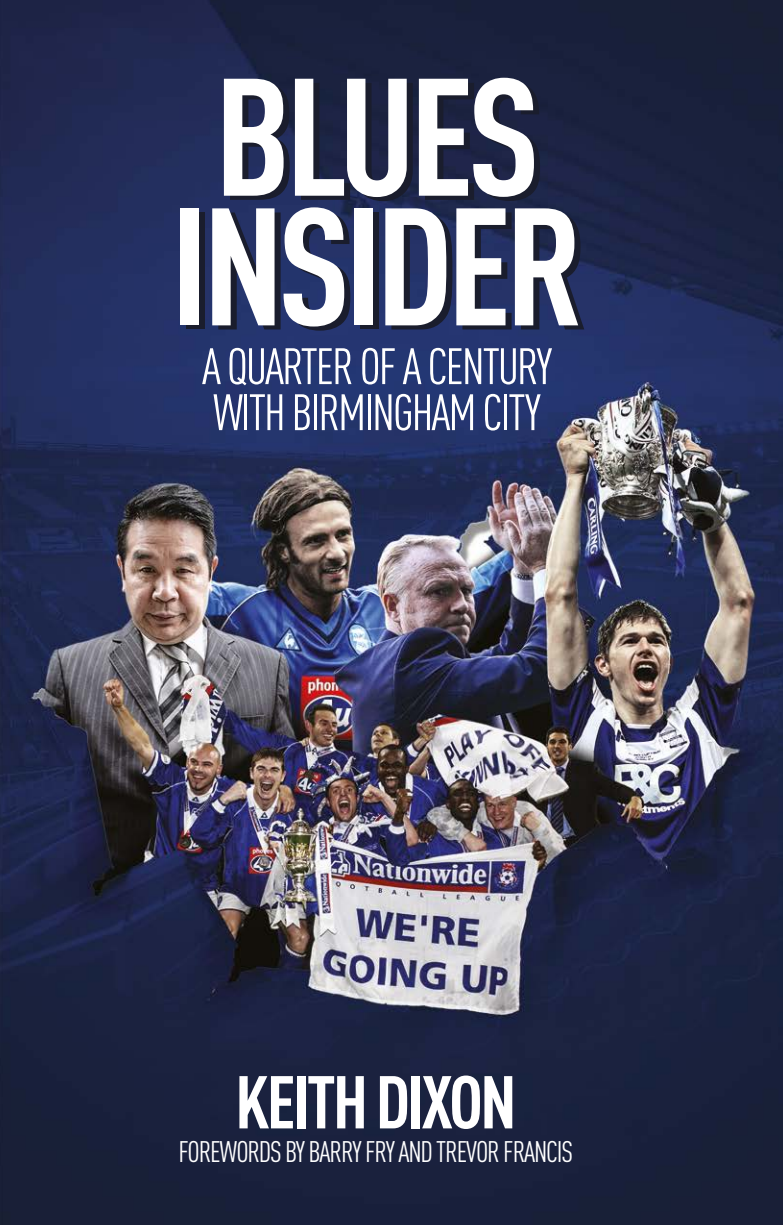
<style>
.page{position:relative;width:783px;height:1225px;background:#fff}
.page>*{position:absolute;margin:0;border:0;box-sizing:border-box;transform-origin:0 0}
.t1{font:700 condensed 164.2px/129.6px "DIN Pro";letter-spacing:-.04em;color:#fff}
.t2{font:700 condensed 73.4px "DIN Pro";letter-spacing:-.04em;color:#fff}
.t3{font:condensed 50.4px/46px "DIN Pro";letter-spacing:-.04em;color:#fff}
.t4{font:condensed 29.4px "DIN Pro";letter-spacing:-.04em;color:#fff}
</style>
<div class="page">
<img style="left:0;top:0;width:782px;height:1225px">
<p class="t1" style="left:171px;top:58px;width:414px">BLUES<br>INSIDER</p>
<p class="t3" style="left:202px;top:339px;width:351px">A QUARTER OF A CENTURY<br>WITH BIRMINGHAM CITY</p>
<p class="t2" style="left:235px;top:1046px;width:283px">KEITH DIXON</p>
<p class="t4" style="left:178px;top:1130px;width:396px">FOREWORDS BY BARRY FRY AND TREVOR FRANCIS</p>
</div>
